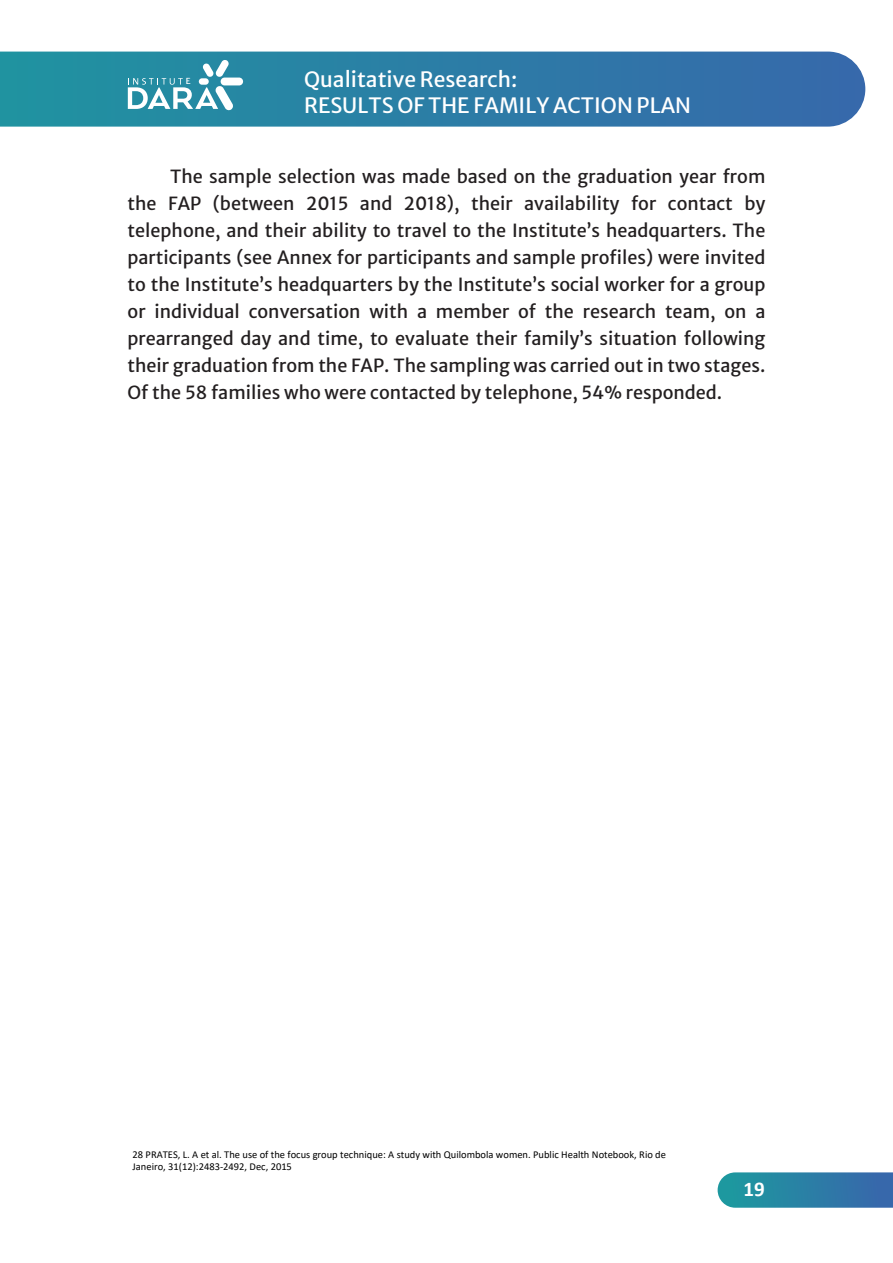
<style>
.page{position:relative;width:893px;height:1263px;background:#fff}
.page>*{position:absolute;margin:0;border:0;box-sizing:border-box;transform-origin:0 0}
.t1{font:21px/25.2px "Merriweather Sans";color:#fff}
.t2{font:700 21px "Calibri";color:#fff}
.t3{font:18px/27px "Merriweather Sans";color:#231f20;text-align:justify}
.t4{font:10.5px/12.6px "Calibri";color:#000}
.t5{font:8.25px "Merriweather Sans";color:#fff}
</style>
<div class="page">
<svg style="left:0;top:52px;width:865px;height:75px;background:#2f7ea7"></svg>
<svg style="left:718px;top:1172px;width:175px;height:36px;background:#3284a8"></svg>
<div style="left:221px;top:78px;width:22px;height:7px;background:#fff;border-radius:4px"></div>
<svg style="left:128px;top:59px;width:106px;height:52px"></svg>
<p class="t5" style="left:186px;top:74px;width:6px">E</p>
<p class="t1" style="left:304px;top:65px;width:388px">Qualitative Research:<br>RESULTS OF THE FAMILY ACTION PLAN</p>
<p class="t3" style="left:128px;top:161px;width:639px;text-indent:43px">The sample selection was made based on the graduation year from the FAP (between 2015 and 2018), their availability for contact by telephone, and their ability to travel to the Institute’s headquarters. The participants (see Annex for participants and sample profiles) were invited to the Institute’s headquarters by the Institute’s social worker for a group or individual conversation with a member of the research team, on a prearranged day and time, to evaluate their family’s situation following their graduation from the FAP. The sampling was carried out in two stages.<br>Of the 58 families who were contacted by telephone, 54% responded.</p>
<p class="t4" style="left:133px;top:1147px;width:535px">28 PRATES, L. A et al. The use of the focus group technique: A study with Quilombola women. Public Health Notebook, Rio de<br>Janeiro, 31(12):2483-2492, Dec, 2015</p>
<p class="t2" style="left:743px;top:1174px;width:23px">19</p>
</div>
